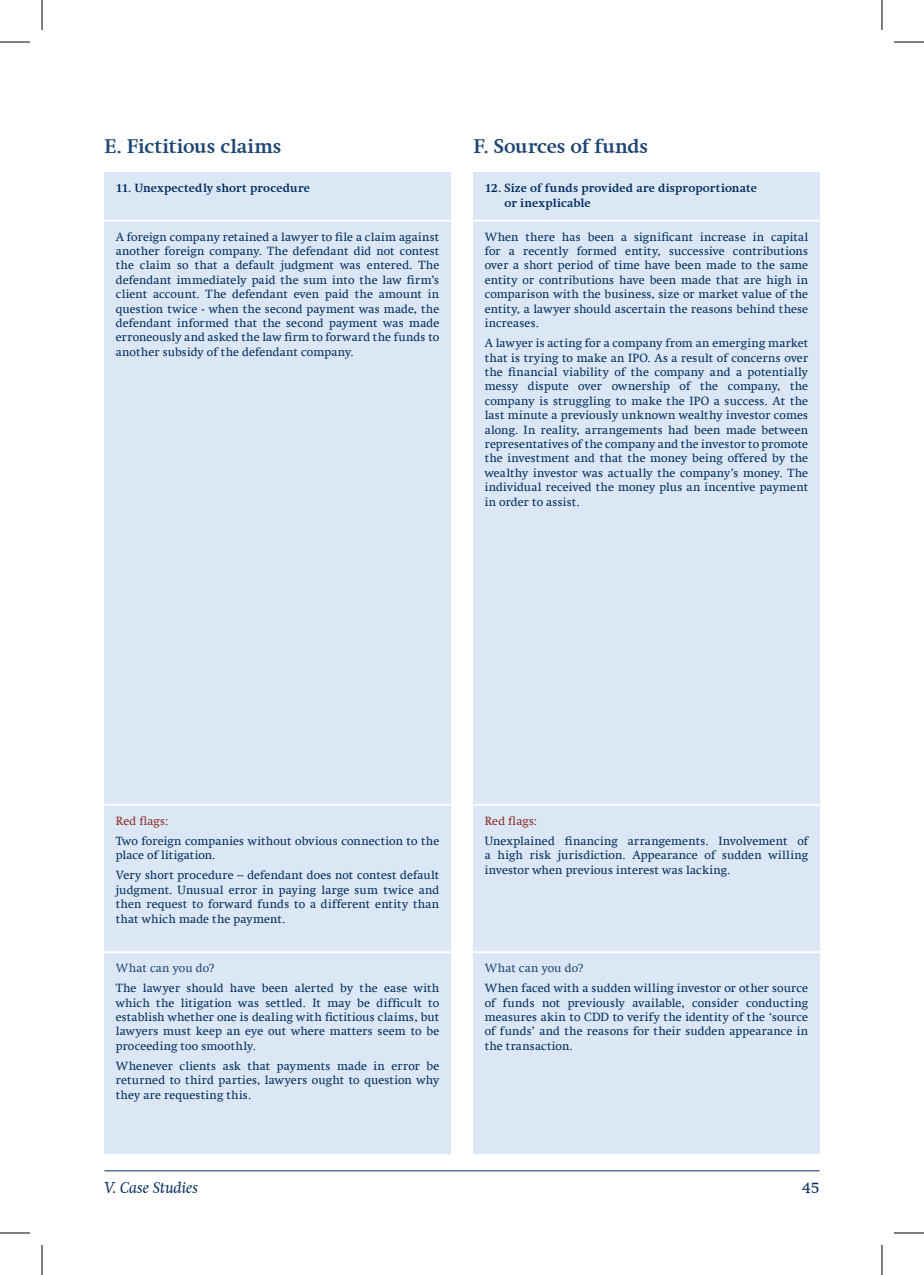
<style>
.page{position:relative;width:924px;height:1275px;background:#fff}
.page>*{position:absolute;margin:0;border:0;box-sizing:border-box;transform-origin:0 0}
.t1{font:700 20px "Swift Com";letter-spacing:-.005em;color:#1e4673}
.t2{font:italic 16px "Swift Com";letter-spacing:-.005em;color:#002b5c}
.t3{font:16px "Swift Com";color:#002b5c}
.t4{font:12px/14.4px "Swift Com";letter-spacing:.01em;color:#002b5c;text-align:justify}
.t5{font:700 12px/14.4px "Swift Com";letter-spacing:.015em;color:#002b5c}
.t6{font:12px "Swift Com";letter-spacing:.01em;color:#1e4673}
.t7{font:12px "Swift Com";letter-spacing:.015em;color:#892c24}
</style>
<div class="page">
<hr style="left:104px;top:1170px;width:715px;height:1px;background:#002b5c">
<div style="left:104px;top:172px;width:346px;height:981px;background:#dbe7f5"></div>
<hr style="left:104px;top:220px;width:346px;height:2px;background:#fff">
<hr style="left:104px;top:804px;width:346px;height:2px;background:#fff">
<hr style="left:104px;top:951px;width:346px;height:2px;background:#fff">
<div style="left:473px;top:172px;width:346px;height:981px;background:#dbe7f5"></div>
<hr style="left:473px;top:220px;width:346px;height:2px;background:#fff">
<hr style="left:473px;top:804px;width:346px;height:2px;background:#fff">
<hr style="left:473px;top:951px;width:346px;height:2px;background:#fff">
<hr style="left:0;top:42px;width:30px;height:1px;background:#000">
<hr style="left:893px;top:42px;width:30px;height:1px;background:#000">
<hr style="left:0;top:1232px;width:30px;height:1px;background:#000">
<hr style="left:893px;top:1232px;width:30px;height:1px;background:#000">
<hr style="left:42px;top:0;width:1px;height:30px;background:#000">
<hr style="left:42px;top:1245px;width:1px;height:30px;background:#000">
<hr style="left:881px;top:0;width:1px;height:30px;background:#000">
<hr style="left:881px;top:1245px;width:1px;height:30px;background:#000">
<h1 class="t1" style="left:104px;top:134px;width:179px">E. Fictitious claims</h1>
<p class="t5" style="left:116px;top:181px;width:195px">11. Unexpectedly short procedure</p>
<p class="t4" style="left:116px;top:229px;width:325px">A foreign company retained a lawyer to file a claim against another foreign company. The defendant did not contest the claim so that a default judgment was entered. The defendant immediately paid the sum into the law firm’s client account. The defendant even paid the amount in question twice - when the second payment was made, the defendant informed that the second payment was made erroneously and asked the law firm to forward the funds to another subsidy of the defendant company.</p>
<h1 class="t1" style="left:473px;top:134px;width:176px">F. Sources of funds</h1>
<p class="t5" style="left:504px;top:181px;width:254px;text-indent:-20px">12. Size of funds provided are disproportionate or inexplicable</p>
<p class="t4" style="left:484px;top:229px;width:325px">When there has been a significant increase in capital for a recently formed entity, successive contributions over a short period of time have been made to the same entity or contributions have been made that are high in comparison with the business, size or market value of the entity, a lawyer should ascertain the reasons behind these increases.</p>
<p class="t4" style="left:484px;top:336px;width:325px">A lawyer is acting for a company from an emerging market that is trying to make an IPO. As a result of concerns over the financial viability of the company and a potentially messy dispute over ownership of the company, the company is struggling to make the IPO a success. At the last minute a previously unknown wealthy investor comes along. In reality, arrangements had been made between representatives of the company and the investor to promote the investment and that the money being offered by the wealthy investor was actually the company’s money. The individual received the money plus an incentive payment in order to assist.</p>
<p class="t7" style="left:116px;top:813px;width:54px">Red flags:</p>
<p class="t4" style="left:116px;top:833px;width:325px">Two foreign companies without obvious connection to the place of litigation.</p>
<p class="t4" style="left:116px;top:868px;width:325px">Very short procedure – defendant does not contest default judgment. Unusual error in paying large sum twice and then request to forward funds to a different entity than that which made the payment.</p>
<p class="t6" style="left:116px;top:961px;width:100px">What can you do?</p>
<p class="t4" style="left:116px;top:981px;width:325px">The lawyer should have been alerted by the ease with which the litigation was settled. It may be difficult to establish whether one is dealing with fictitious claims, but lawyers must keep an eye out where matters seem to be proceeding too smoothly.</p>
<p class="t4" style="left:116px;top:1058px;width:325px">Whenever clients ask that payments made in error be returned to third parties, lawyers ought to question why they are requesting this.</p>
<p class="t7" style="left:484px;top:813px;width:54px">Red flags:</p>
<p class="t4" style="left:484px;top:833px;width:325px">Unexplained financing arrangements. Involvement of a high risk jurisdiction. Appearance of sudden willing investor when previous interest was lacking.</p>
<p class="t6" style="left:484px;top:961px;width:100px">What can you do?</p>
<p class="t4" style="left:484px;top:981px;width:325px">When faced with a sudden willing investor or other source of funds not previously available, consider conducting measures akin to CDD to verify the identity of the ‘source of funds’ and the reasons for their sudden appearance in the transaction.</p>
<h2 class="t2" style="left:104px;top:1178px;width:95px">V. Case Studies</h2>
<h2 class="t3" style="left:801px;top:1178px;width:19px">45</h2>
</div>
